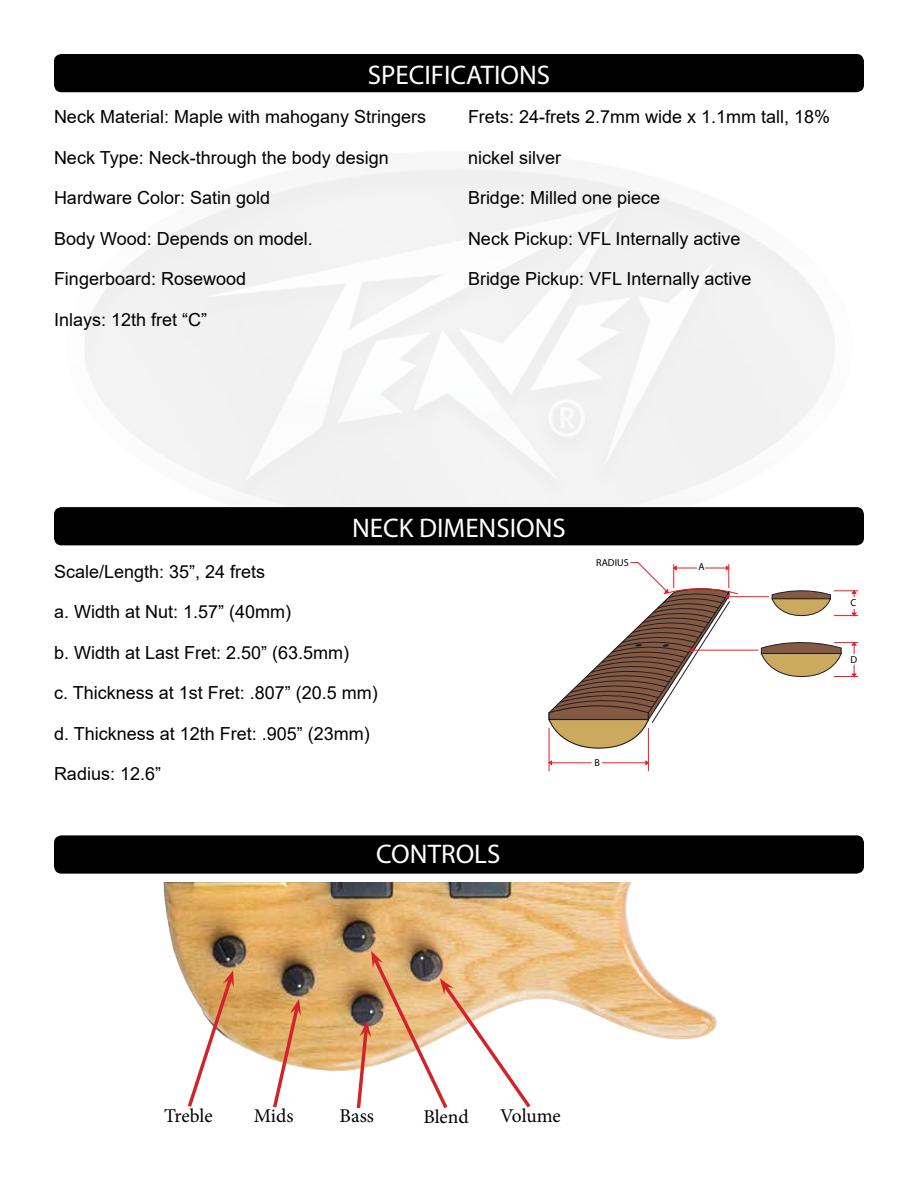
<style>
.page{position:relative;width:918px;height:1188px;background:#fff}
.page>*{position:absolute;margin:0;border:0;box-sizing:border-box;transform-origin:0 0}
.t1{font:27px "Myriad Pro";color:#fff}
.t2{font:19.5px "Minion Pro";letter-spacing:-.005em;color:#000}
.t3{font:18px "Arial";color:#000}
.t4{font:10.2px "Myriad Pro";color:#000}
</style>
<div class="page">
<img style="left:54px;top:169px;width:810px;height:376px">
<div style="left:54px;top:507px;width:810px;height:38px;background:#000;border-radius:8px"></div>
<hr style="left:729px;top:596px;width:40px;height:1px;background:#ed1c24">
<hr style="left:693px;top:650px;width:65px;height:1px;background:#ed1c24">
<svg style="left:548px;top:562px;width:190px;height:187px"></svg>
<svg style="left:771px;top:590px;width:87px;height:26px"></svg>
<svg style="left:761px;top:641px;width:97px;height:36px"></svg>
<hr style="left:549px;top:728px;width:1px;height:43px;background:#ed1c24">
<hr style="left:648px;top:728px;width:1px;height:43px;background:#ed1c24">
<svg style="left:548px;top:760px;width:4px;height:5px"></svg>
<svg style="left:645px;top:760px;width:4px;height:5px"></svg>
<hr style="left:552px;top:763px;width:40px;height:1px;background:#ed1c24">
<hr style="left:602px;top:763px;width:44px;height:1px;background:#ed1c24">
<div style="left:54px;top:54px;width:810px;height:38px;background:#000;border-radius:8px"></div>
<img style="left:163px;top:882px;width:554px;height:190px">
<svg style="left:355px;top:951px;width:179px;height:158px"></svg>
<svg style="left:271px;top:999px;width:30px;height:109px"></svg>
<svg style="left:185px;top:970px;width:50px;height:137px"></svg>
<div style="left:54px;top:835px;width:810px;height:39px;background:#000;border-radius:8px"></div>
<h1 class="t1" style="left:368px;top:59px;width:184px">SPECIFICATIONS</h1>
<p class="t3" style="left:54px;top:105px;width:374px">Neck Material: Maple with mahogany Stringers</p>
<p class="t3" style="left:54px;top:145px;width:336px">Neck Type: Neck-through the body design</p>
<p class="t3" style="left:54px;top:186px;width:218px">Hardware Color: Satin gold</p>
<p class="t3" style="left:54px;top:226px;width:260px">Body Wood: Depends on model.</p>
<p class="t3" style="left:54px;top:267px;width:194px">Fingerboard: Rosewood</p>
<p class="t3" style="left:54px;top:307px;width:155px">Inlays: 12th fret “C”</p>
<p class="t3" style="left:468px;top:105px;width:364px">Frets: 24-frets 2.7mm wide x 1.1mm tall, 18%</p>
<p class="t3" style="left:468px;top:145px;width:95px">nickel silver</p>
<p class="t3" style="left:468px;top:186px;width:194px">Bridge: Milled one piece</p>
<p class="t3" style="left:468px;top:226px;width:274px">Neck Pickup: VFL Internally active</p>
<p class="t3" style="left:468px;top:267px;width:285px">Bridge Pickup: VFL Internally active</p>
<h1 class="t1" style="left:352px;top:512px;width:215px">NECK DIMENSIONS</h1>
<p class="t3" style="left:54px;top:559px;width:213px">Scale/Length: 35”, 24 frets</p>
<p class="t3" style="left:54px;top:600px;width:239px">a. Width at Nut: 1.57” (40mm)</p>
<p class="t3" style="left:54px;top:640px;width:297px">b. Width at Last Fret: 2.50” (63.5mm)</p>
<p class="t3" style="left:54px;top:681px;width:325px">c. Thickness at 1st Fret: .807” (20.5 mm)</p>
<p class="t3" style="left:54px;top:721px;width:317px">d. Thickness at 12th Fret: .905” (23mm)</p>
<p class="t3" style="left:54px;top:762px;width:109px">Radius: 12.6”</p>
<h1 class="t1" style="left:376px;top:837px;width:126px">CONTROLS</h1>
<p class="t4" style="left:596px;top:556px;width:34px">RADIUS</p>
<p class="t4" style="left:594px;top:756px;width:7px">B</p>
<p class="t4" style="left:698px;top:561px;width:8px">A</p>
<p class="t4" style="left:851px;top:597px;width:7px">C</p>
<p class="t4" style="left:851px;top:653px;width:8px">D</p>
<p class="t2" style="left:164px;top:1102px;width:50px">Treble</p>
<p class="t2" style="left:254px;top:1103px;width:41px">Mids</p>
<p class="t2" style="left:340px;top:1103px;width:36px">Bass</p>
<p class="t2" style="left:423px;top:1104px;width:47px">Blend</p>
<p class="t2" style="left:500px;top:1102px;width:62px">Volume</p>
</div>
